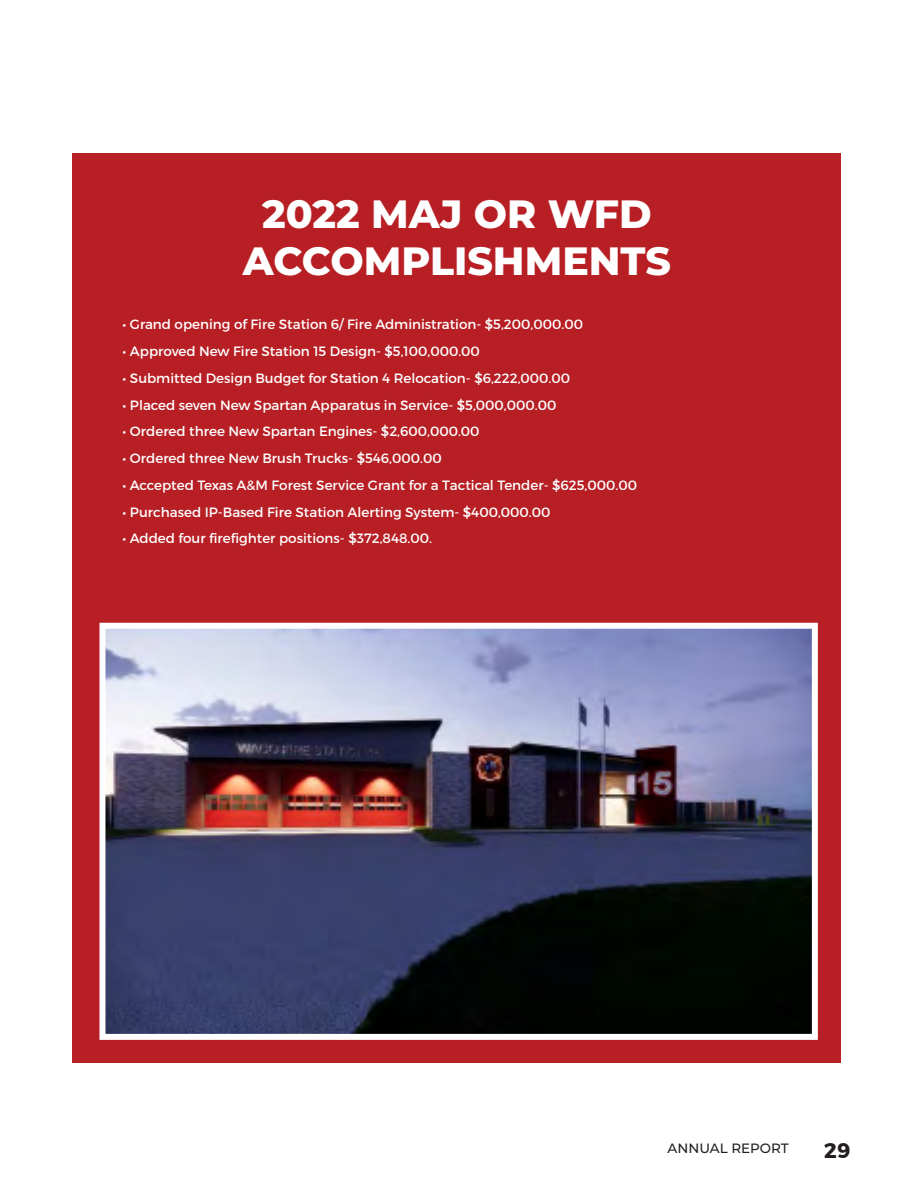
<style>
.page{position:relative;width:918px;height:1188px;background:#fff}
.page>*{position:absolute;margin:0;border:0;box-sizing:border-box;transform-origin:0 0}
.t1{font:800 39.45px/46.5px "Montserrat";color:#fff;text-align:center}
.t2{font:700 21px "Montserrat";color:#231f20}
.t3{font:13.5px "Montserrat";color:#fff}
.t4{font:500 13.5px "Montserrat";color:#231f20}
</style>
<div class="page">
<div style="left:72px;top:153px;width:769px;height:910px;background:#b71f24"></div>
<img style="left:106px;top:630px;width:705px;height:403px">
<div style="left:99px;top:623px;width:719px;height:417px;border:6px solid #fff"></div>
<p class="t1" style="left:243px;top:189px;width:430px">2022 MAJ OR WFD<br>ACCOMPLISHMENTS</p>
<p class="t3" style="left:123px;top:316px;width:462px">• Grand opening of Fire Station 6/ Fire Administration- $5,200,000.00</p>
<p class="t3" style="left:123px;top:343px;width:359px">• Approved New Fire Station 15 Design- $5,100,000.00</p>
<p class="t3" style="left:123px;top:370px;width:449px">• Submitted Design Budget for Station 4 Relocation- $6,222,000.00</p>
<p class="t3" style="left:123px;top:397px;width:435px">• Placed seven New Spartan Apparatus in Service- $5,000,000.00</p>
<p class="t3" style="left:123px;top:423px;width:358px">• Ordered three New Spartan Engines- $2,600,000.00</p>
<p class="t3" style="left:123px;top:450px;width:321px">• Ordered three New Brush Trucks- $546,000.00</p>
<p class="t3" style="left:123px;top:477px;width:516px">• Accepted Texas A&amp;M Forest Service Grant for a Tactical Tender- $625,000.00</p>
<p class="t3" style="left:123px;top:504px;width:429px">• Purchased IP-Based Fire Station Alerting System- $400,000.00</p>
<p class="t3" style="left:123px;top:530px;width:311px">• Added four frefghter positions- $372,848.00.</p>
<p class="t4" style="left:668px;top:1138px;width:123px">ANNUAL REPORT</p>
<h2 class="t2" style="left:824px;top:1133px;width:28px">29</h2>
</div>
